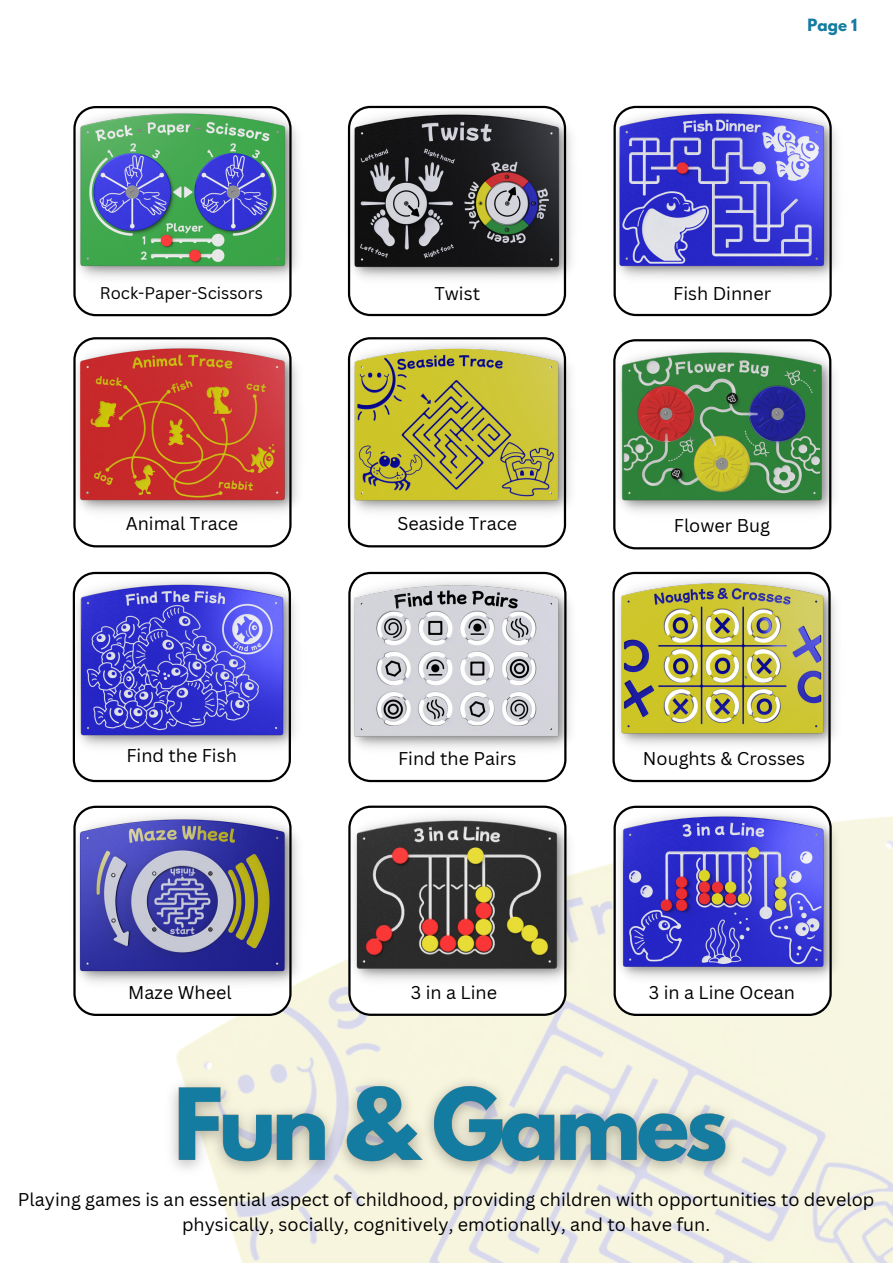
<style>
.page{position:relative;width:893px;height:1264px;background:#fff}
.page>*{position:absolute;margin:0;border:0;box-sizing:border-box;transform-origin:0 0}
.t1{font:18px/24.8px "Canva Sans";color:#000;text-align:center}
.t2{font:16.5px "Canva Sans";color:#000}
.t3{font:700 15px "League Spartan";color:#147ca1}
</style>
<div class="page">
<svg style="left:73px;top:288px;width:218px;height:28px"></svg>
<img style="left:73px;top:106px;width:225px;height:182px">
<svg style="left:348px;top:288px;width:218px;height:28px"></svg>
<img style="left:347px;top:105px;width:225px;height:183px">
<svg style="left:613px;top:287px;width:218px;height:29px"></svg>
<svg style="left:73px;top:521px;width:218px;height:26px"></svg>
<svg style="left:613px;top:521px;width:218px;height:28px"></svg>
<svg style="left:348px;top:521px;width:218px;height:26px"></svg>
<img style="left:97px;top:754px;width:795px;height:508px">
<svg style="left:348px;top:757px;width:218px;height:25px"></svg>
<svg style="left:612px;top:754px;width:218px;height:28px"></svg>
<svg style="left:73px;top:992px;width:218px;height:24px"></svg>
<svg style="left:348px;top:805px;width:218px;height:210px"></svg>
<svg style="left:613px;top:805px;width:218px;height:211px"></svg>
<img style="left:613px;top:339px;width:221px;height:182px">
<img style="left:73px;top:337px;width:225px;height:184px">
<img style="left:347px;top:337px;width:224px;height:184px">
<img style="left:341px;top:572px;width:239px;height:185px">
<img style="left:612px;top:571px;width:224px;height:183px">
<img style="left:73px;top:805px;width:234px;height:187px">
<img style="left:346px;top:806px;width:230px;height:183px">
<img style="left:613px;top:105px;width:224px;height:182px">
<img style="left:72px;top:571px;width:233px;height:185px">
<img style="left:616px;top:808px;width:226px;height:179px">
<img style="left:153px;top:1062px;width:594px;height:154px">
<p class="t3" style="left:807px;top:18px;width:51px">Page 1</p>
<p class="t2" style="left:100px;top:281px;width:165px">Rock-Paper-Scissors</p>
<p class="t1" style="left:434px;top:281px;width:47px">Twist</p>
<p class="t1" style="left:673px;top:281px;width:100px">Fish Dinner</p>
<p class="t1" style="left:126px;top:510px;width:114px">Animal Trace</p>
<p class="t1" style="left:673px;top:512px;width:98px">Flower Bug</p>
<p class="t1" style="left:397px;top:510px;width:121px">Seaside Trace</p>
<p class="t1" style="left:126px;top:742px;width:112px">Find the Fish</p>
<p class="t1" style="left:398px;top:745px;width:120px">Find the Pairs</p>
<p class="t1" style="left:642px;top:745px;width:164px">Noughts &amp; Crosses</p>
<p class="t1" style="left:128px;top:979px;width:105px">Maze Wheel</p>
<p class="t1" style="left:411px;top:979px;width:88px">3 in a Line</p>
<p class="t1" style="left:648px;top:979px;width:148px">3 in a Line Ocean</p>
<p class="t1" style="left:18px;top:1186px;width:857px">Playing games is an essential aspect of childhood, providing children with opportunities to develop physically, socially, cognitively, emotionally, and to have fun.</p>
</div>
